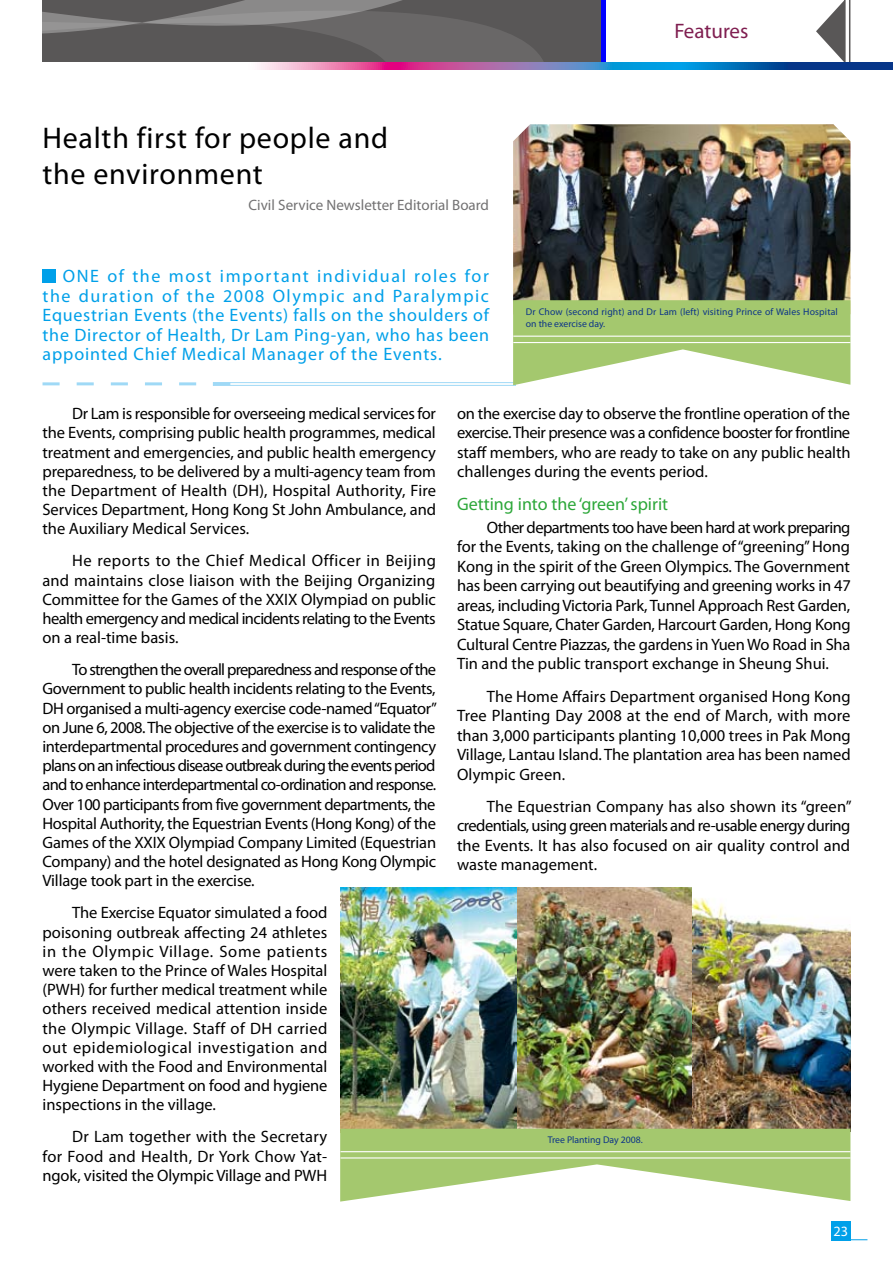
<style>
.page{position:relative;width:893px;height:1263px;background:#fff}
.page>*{position:absolute;margin:0;border:0;box-sizing:border-box;transform-origin:0 0}
.t1{font:30px/36px "Myriad Pro";letter-spacing:.025em;color:#000}
.t2{font:21px "Myriad Pro";color:#7f1e50}
.t3{font:18px/19.5px "Myriad Pro";letter-spacing:.05em;color:#00a0e9;text-align:justify}
.t4{font:18px "Myriad Pro";color:#2ca739}
.t5{font:16.5px/19.2px "Myriad Pro";letter-spacing:-.005em;color:#000;text-align:justify}
.t6{font:15px "Myriad Pro";color:#727172}
.t7{font:14.25px "Myriad Pro";color:#fff}
.t8{font:9.75px/12px "Myriad Pro";letter-spacing:.015em;color:#0c3488}
</style>
<div class="page">
<div style="left:43px;top:0;width:562px;height:63px;background:#595757"></div>
<svg style="left:816px;top:0;width:34px;height:62px"></svg>
<div style="left:601px;top:0;width:5px;height:64px;background:#00f"></div>
<svg style="left:42px;top:0;width:501px;height:62px"></svg>
<svg style="left:43px;top:62px;width:850px;height:7px"></svg>
<svg style="left:43px;top:382px;width:170px;height:3px"></svg>
<div style="left:213px;top:382px;width:303px;height:4px;border:1px solid #9fd9f6"></div>
<div style="left:43px;top:269px;width:13px;height:14px;background:#00a0e9"></div>
<img style="left:513px;top:124px;width:337px;height:176px">
<svg style="left:513px;top:300px;width:337px;height:85px"></svg>
<hr style="left:513px;top:342px;width:337px;height:1px;background:#fff">
<hr style="left:513px;top:336px;width:337px;height:1px;background:#fff">
<img style="left:516px;top:887px;width:176px;height:242px">
<img style="left:692px;top:898px;width:158px;height:231px">
<img style="left:340px;top:887px;width:176px;height:242px">
<svg style="left:340px;top:1129px;width:510px;height:72px"></svg>
<hr style="left:340px;top:1157px;width:510px;height:1px;background:#fff">
<hr style="left:340px;top:1151px;width:510px;height:1px;background:#fff">
<div style="left:831px;top:1221px;width:19px;height:19px;background:#00a0e9"></div>
<svg style="left:850px;top:1239px;width:17px;height:1px"></svg>
<h1 class="t1" style="left:43px;top:119px;width:347px">Health first for people and the environment</h1>
<p class="t6" style="left:249px;top:196px;width:242px">Civil Service Newsletter Editorial Board</p>
<p class="t3" style="left:43px;top:266px;width:448px;text-indent:20px">ONE of the most important individual roles for the duration of the 2008 Olympic and Paralympic Equestrian Events (the Events) falls on the shoulders of the Director of Health, Dr Lam Ping-yan, who has been appointed Chief Medical Manager of the Events.</p>
<p class="t2" style="left:674px;top:18px;width:76px">Features</p>
<p class="t8" style="left:526px;top:305px;width:313px">Dr Chow (second right) and Dr Lam (left) visiting Prince of Wales Hospital on the exercise day.</p>
<p class="t5" style="left:43px;top:404px;width:395px;text-indent:30px">Dr Lam is responsible for overseeing medical services for the Events, comprising public health programmes, medical treatment and emergencies, and public health emergency preparedness, to be delivered by a multi-agency team from the Department of Health (DH), Hospital Authority, Fire Services Department, Hong Kong St John Ambulance, and the Auxiliary Medical Services.</p>
<p class="t5" style="left:43px;top:551px;width:395px;text-indent:30px">He reports to the Chief Medical Officer in Beijing and maintains close liaison with the Beijing Organizing Committee for the Games of the XXIX Olympiad on public health emergency and medical incidents relating to the Events on a real-time basis.</p>
<p class="t5" style="left:43px;top:660px;width:396px;text-indent:30px">To strengthen the overall preparedness and response of the Government to public health incidents relating to the Events, DH organised a multi-agency exercise code-named “Equator” on June 6, 2008. The objective of the exercise is to validate the interdepartmental procedures and government contingency plans on an infectious disease outbreak during the events period and to enhance interdepartmental co-ordination and response.<br>Over 100 participants from five government departments, the Hospital Authority, the Equestrian Events (Hong Kong) of the Games of the XXIX Olympiad Company Limited (Equestrian Company) and the hotel designated as Hong Kong Olympic Village took part in the exercise.</p>
<p class="t5" style="left:43px;top:903px;width:287px;text-indent:30px">The Exercise Equator simulated a food poisoning outbreak affecting 24 athletes in the Olympic Village. Some patients were taken to the Prince of Wales Hospital (PWH) for further medical treatment while others received medical attention inside the Olympic Village. Staff of DH carried out epidemiological investigation and worked with the Food and Environmental Hygiene Department on food and hygiene inspections in the village.</p>
<p class="t5" style="left:43px;top:1127px;width:286px;text-indent:30px">Dr Lam together with the Secretary for Food and Health, Dr York Chow Yat&shy;ngok, visited the Olympic Village and PWH</p>
<p class="t5" style="left:457px;top:404px;width:395px">on the exercise day to observe the frontline operation of the exercise. Their presence was a confidence booster for frontline staff members, who are ready to take on any public health challenges during the events period.</p>
<p class="t4" style="left:457px;top:493px;width:213px">Getting into the ‘green’ spirit</p>
<p class="t5" style="left:457px;top:517px;width:395px;text-indent:30px">Other departments too have been hard at work preparing for the Events, taking on the challenge of “greening” Hong Kong in the spirit of the Green Olympics. The Government has been carrying out beautifying and greening works in 47 areas, including Victoria Park, Tunnel Approach Rest Garden, Statue Square, Chater Garden, Harcourt Garden, Hong Kong Cultural Centre Piazzas, the gardens in Yuen Wo Road in Sha Tin and the public transport exchange in Sheung Shui.</p>
<p class="t5" style="left:457px;top:686px;width:395px;text-indent:30px">The Home Affairs Department organised Hong Kong Tree Planting Day 2008 at the end of March, with more than 3,000 participants planting 10,000 trees in Pak Mong Village, Lantau Island. The plantation area has been named Olympic Green.</p>
<p class="t5" style="left:457px;top:796px;width:396px;text-indent:30px">The Equestrian Company has also shown its “green” credentials, using green materials and re-usable energy during the Events. It has also focused on air quality control and waste management.</p>
<p class="t8" style="left:548px;top:1133px;width:97px">Tree Planting Day 2008.</p>
<p class="t7" style="left:834px;top:1222px;width:16px">23</p>
</div>
